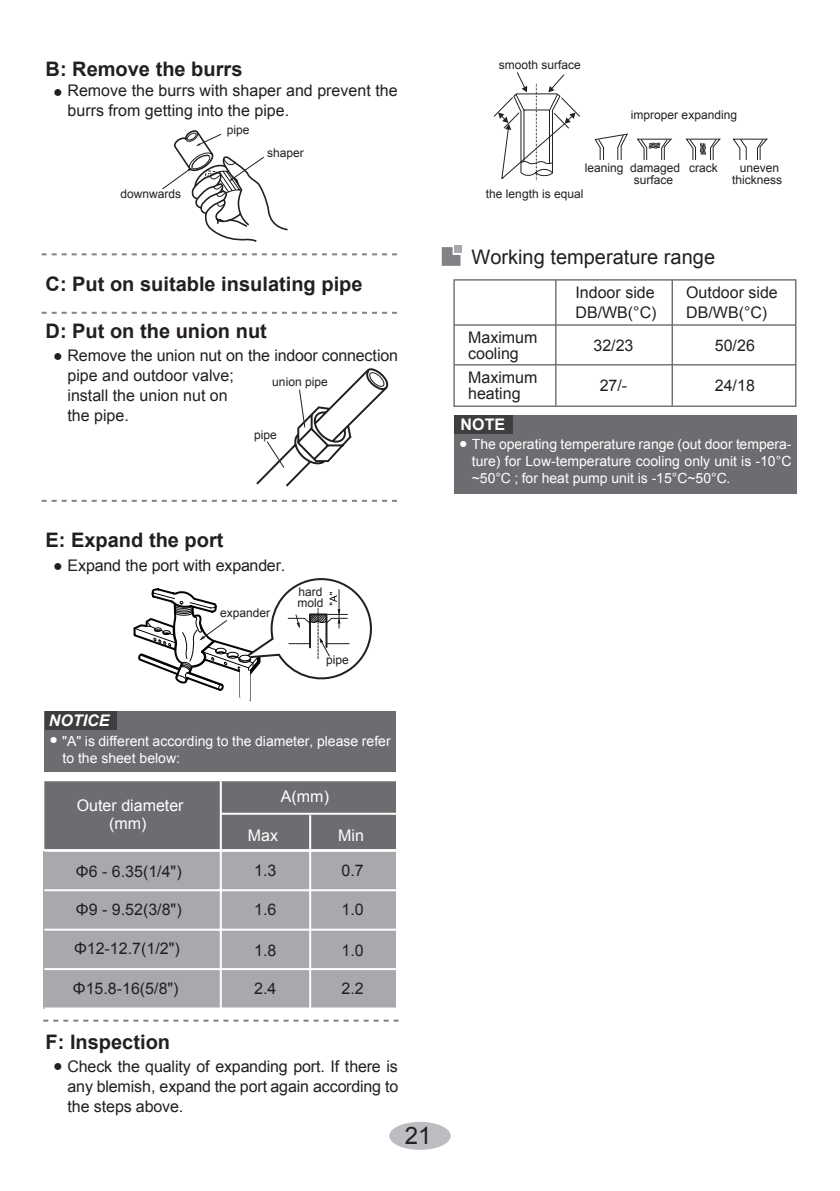
<style>
.page{position:relative;width:840px;height:1191px;background:#fff}
.page>*{position:absolute;margin:0;border:0;box-sizing:border-box;transform-origin:0 0}
.t1{font:24px "Arial";color:#231f20}
.t2{font:700 20px "Arial";color:#231f20}
.t3{font:20px "Arial";color:#231f20}
.t4{font:16px/20px "Arial";color:#231f20}
.t5{font:16px/17.4px "Arial";color:#fff;text-align:center}
.t6{font:italic 700 16px "Arial";color:#fff}
.t7{font:700 16px "Arial";color:#fff}
.t8{font:14.2px "Arial";color:#fff}
.t9{font:14px/17px "Arial";color:#fff}
.t10{font:12px/11.2px "Arial";color:#231f20}
.s1{font-size:14.2px}
</style>
<div class="page">
<div style="left:389px;top:1121px;width:61px;height:28px;background:#bcbdc0;border-radius:50%"></div>
<div style="left:45px;top:711px;width:351px;height:60px;background:#6c6d70"></div>
<div style="left:45px;top:711px;width:72px;height:18px;background:#3e3e3f"></div>
<svg style="left:256px;top:368px;width:133px;height:119px"></svg>
<svg style="left:594px;top:133px;width:34px;height:27px"></svg>
<svg style="left:636px;top:138px;width:85px;height:22px"></svg>
<svg style="left:732px;top:138px;width:36px;height:22px"></svg>
<div style="left:44px;top:781px;width:352px;height:68px;background:#6c6d70"></div>
<div style="left:43px;top:851px;width:353px;height:157px;background:#a8a9ad"></div>
<hr style="left:220px;top:812px;width:176px;height:2px;background:#fff">
<hr style="left:220px;top:781px;width:2px;height:227px;background:#fff">
<hr style="left:309px;top:815px;width:2px;height:193px;background:#fff">
<hr style="left:44px;top:850px;width:352px;height:2px;background:#fff">
<hr style="left:44px;top:889px;width:352px;height:2px;background:#fff">
<hr style="left:44px;top:928px;width:352px;height:2px;background:#fff">
<hr style="left:44px;top:968px;width:352px;height:2px;background:#fff">
<hr style="left:44px;top:1007px;width:352px;height:2px;background:#fff">
<svg style="left:42px;top:253px;width:355px;height:2px"></svg>
<svg style="left:43px;top:1019px;width:355px;height:2px"></svg>
<svg style="left:42px;top:312px;width:355px;height:2px"></svg>
<svg style="left:42px;top:500px;width:355px;height:2px"></svg>
<svg style="left:162px;top:130px;width:126px;height:112px"></svg>
<svg style="left:493px;top:72px;width:87px;height:109px"></svg>
<svg style="left:133px;top:578px;width:239px;height:123px"></svg>
<svg style="left:441px;top:247px;width:19px;height:19px"></svg>
<div style="left:454px;top:245px;width:8px;height:8px;background:#a8a9ad"></div>
<div style="left:453px;top:279px;width:343px;height:128px;border:1px solid #6c6d70"></div>
<div style="left:454px;top:415px;width:341px;height:78px;background:#6c6d70"></div>
<div style="left:454px;top:415px;width:59px;height:18px;background:#3e3e3f"></div>
<hr style="left:454px;top:324px;width:341px;height:2px;background:#6c6d70">
<hr style="left:454px;top:364px;width:341px;height:1px;background:#6c6d70">
<hr style="left:555px;top:280px;width:1px;height:126px;background:#6c6d70">
<hr style="left:671px;top:280px;width:1px;height:126px;background:#6c6d70">
<p class="t2" style="left:46px;top:56px;width:198px">B: Remove the burrs</p>
<p class="t4" style="left:53px;top:81px;width:346px">● Remove the burrs with shaper and prevent the</p>
<p class="t4" style="left:67px;top:101px;width:223px">burrs from getting into the pipe.</p>
<p class="t10" style="left:226px;top:124px;width:24px">pipe</p>
<p class="t10" style="left:120px;top:188px;width:62px">downwards</p>
<p class="t10" style="left:267px;top:147px;width:38px">shaper</p>
<p class="t2" style="left:46px;top:271px;width:318px">C: Put on suitable insulating pipe</p>
<p class="t2" style="left:46px;top:318px;width:223px">D: Put on the union nut</p>
<p class="t4" style="left:53px;top:345px;width:346px">● Remove the union nut on the indoor connection</p>
<p class="t4" style="left:67px;top:365px;width:168px">pipe and outdoor valve; install the union nut on the pipe.</p>
<p class="t10" style="left:272px;top:376px;width:57px">union pipe</p>
<p class="t10" style="left:254px;top:429px;width:24px">pipe</p>
<p class="t2" style="left:46px;top:526px;width:179px">E: Expand the port</p>
<p class="t4" style="left:53px;top:556px;width:233px">● Expand the port with expander.</p>
<p class="t10" style="left:220px;top:607px;width:52px">expander</p>
<p class="t10" style="left:297px;top:586px;width:28px">hard mold</p>
<p class="t10" style="left:326px;top:655px;width:24px">pipe</p>
<p class="t6" style="left:49px;top:710px;width:62px">NOTICE</p>
<p class="t8" style="left:50px;top:729px;width:10px">●</p>
<p class="t9" style="left:62px;top:732px;width:330px">"A" is different according to the diameter, please refer to the sheet below:</p>
<p class="t5" style="left:77px;top:797px;width:108px">Outer diameter (mm)</p>
<p class="t4" style="left:76px;top:862px;width:107px">Φ6 - 6.35(1/4")</p>
<p class="t4" style="left:76px;top:899px;width:107px">Φ9 - 9.52(3/8")</p>
<p class="t4" style="left:74px;top:939px;width:107px">Φ12-12.7(1/2")</p>
<p class="t4" style="left:73px;top:979px;width:107px">Φ15.8-16(5/8")</p>
<p class="t2" style="left:46px;top:1029px;width:126px">F: Inspection</p>
<p class="t5" style="left:281px;top:787px;width:49px">A(mm)</p>
<p class="t5" style="left:248px;top:827px;width:32px">Max</p>
<p class="t5" style="left:338px;top:827px;width:27px">Min</p>
<p class="t4" style="left:254px;top:860px;width:24px">1.3</p>
<p class="t4" style="left:341px;top:860px;width:24px">0.7</p>
<p class="t4" style="left:254px;top:899px;width:24px">1.6</p>
<p class="t4" style="left:341px;top:899px;width:24px">1.0</p>
<p class="t4" style="left:254px;top:940px;width:24px">1.8</p>
<p class="t4" style="left:341px;top:940px;width:24px">1.0</p>
<p class="t4" style="left:254px;top:979px;width:24px">2.4</p>
<p class="t4" style="left:341px;top:979px;width:24px">2.2</p>
<p class="t4" style="left:53px;top:1056px;width:346px">● Check the quality of expanding port. If there is</p>
<p class="t4" style="left:67px;top:1076px;width:332px">any blemish, expand the port again according to the steps above.</p>
<h1 class="t1" style="left:404px;top:1120px;width:28px">21</h1>
<p class="t10" style="left:498px;top:59px;width:84px">smooth surface</p>
<p class="t10" style="left:630px;top:109px;width:108px">improper expanding</p>
<p class="t10" style="left:584px;top:162px;width:134px">leaning damaged crack</p>
<p class="t10" style="left:739px;top:162px;width:41px">uneven</p>
<p class="t10" style="left:633px;top:175px;width:41px">surface</p>
<p class="t10" style="left:731px;top:175px;width:52px">thickness</p>
<p class="t10" style="left:485px;top:188px;width:99px">the length is equal</p>
<p class="t3" style="left:471px;top:244px;width:245px">Working temperature range</p>
<p class="t4" style="left:468px;top:327px;width:71px">Maximum</p>
<p class="t4" style="left:468px;top:343px;width:52px">cooling</p>
<p class="t4" style="left:468px;top:367px;width:71px">Maximum</p>
<p class="t7" style="left:460px;top:414px;width:46px">NOTE</p>
<p class="t4" style="left:468px;top:383px;width:54px">heating</p>
<p class="t4" style="left:575px;top:283px;width:81px">Indoor side</p>
<p class="t4" style="left:685px;top:283px;width:93px">Outdoor side</p>
<p class="t4" style="left:575px;top:302px;width:83px">DB/WB(°C)</p>
<p class="t4" style="left:685px;top:302px;width:83px">DB/WB(°C)</p>
<p class="t4" style="left:593px;top:336px;width:42px">32/23</p>
<p class="t4" style="left:714px;top:336px;width:42px">50/26</p>
<p class="t4" style="left:599px;top:376px;width:29px">27/-</p>
<p class="t4" style="left:714px;top:376px;width:42px">24/18</p>
<p class="t9" style="left:459px;top:436px;width:333px"><span class="s1">●</span> The operating temperature range (out door tempera-</p>
<p class="t9" style="left:471px;top:453px;width:321px">ture) for Low-temperature cooling only unit is -10°C ~50°C ; for heat pump unit is -15°C~50°C.</p>
</div>
